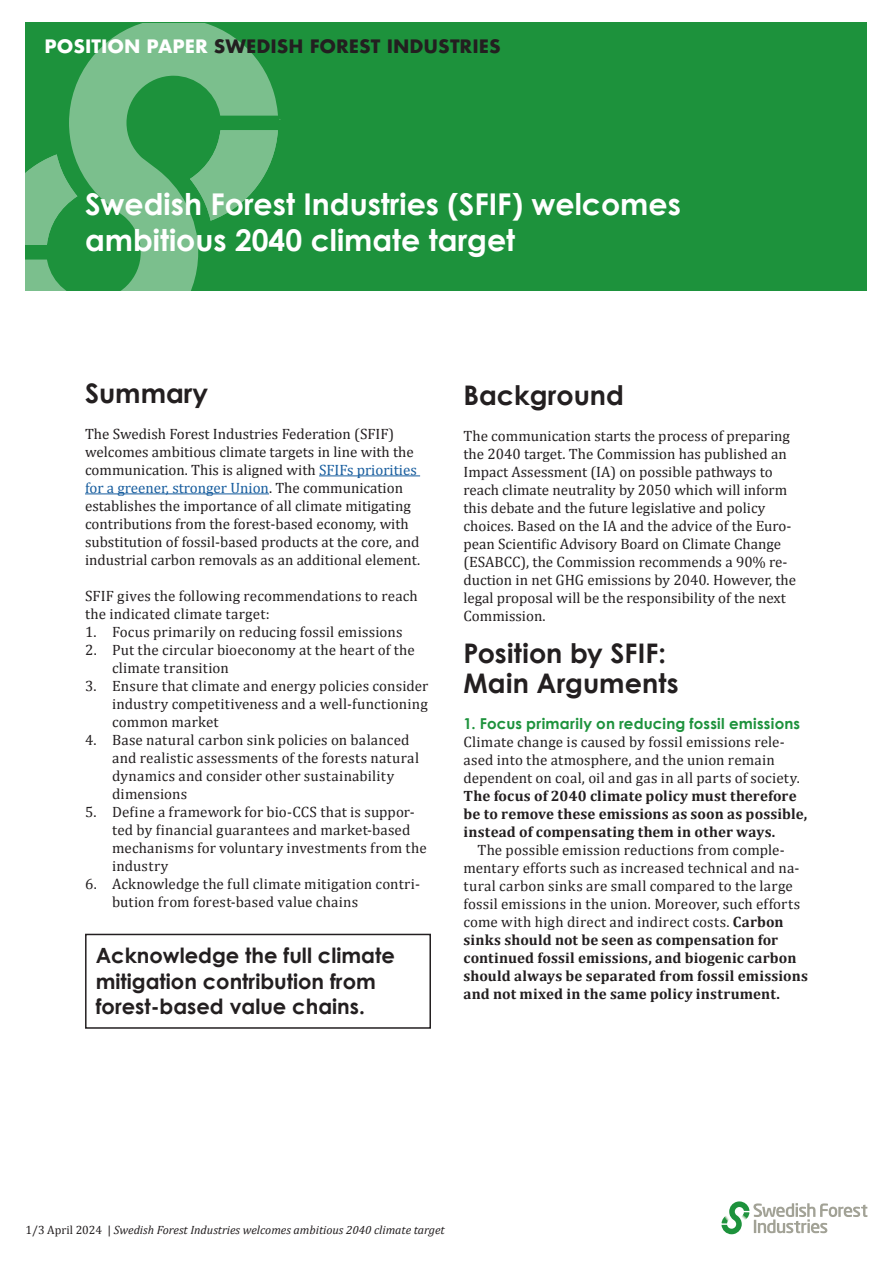
<style>
.page{position:relative;width:893px;height:1263px;background:#fff}
.page>*{position:absolute;margin:0;border:0;box-sizing:border-box;transform-origin:0 0}
.t1{font:700 30px "Century Gothic";color:#fff}
.t2{font:700 27px "Century Gothic";color:#231f20}
.t3{font:700 21px "Century Gothic";color:#231f20}
.t4{font:700 18px "Futura";color:#231f20}
.Bröd{font:15px/18px "Cambria";color:#231f20}
.t5{font:700 15px "Century Gothic";letter-spacing:.015em;color:#1d923c}
.t6{font:italic 12px "Cambria";color:#231f20}
.s1{color:#fff}
.s2{color:#175d9e}
.s3{font-weight:700}
.s4{font-style:normal}
</style>
<div class="page">
<div style="left:26px;top:22px;width:841px;height:269px;background:#1d923c"></div>
<hr style="left:319px;top:475px;width:101px;height:1px;background:#175d9e">
<hr style="left:85px;top:493px;width:184px;height:1px;background:#175d9e">
<svg style="left:721px;top:1201px;width:146px;height:33px"></svg>
<svg style="left:26px;top:23px;width:252px;height:268px"></svg>
<svg style="left:26px;top:154px;width:51px;height:91px"></svg>
<div style="left:85px;top:934px;width:346px;height:95px;border:2px solid #231f20"></div>
<p class="t4" style="left:45px;top:33px;width:457px"><span class="s1">POSITION PAPER</span> SWEDISH FOREST INDUSTRIES</p>
<p class="t1" style="left:85px;top:181px;width:597px">Swedish Forest Industries (SFIF) welcomes</p>
<p class="t1" style="left:85px;top:217px;width:432px">ambitious 2040 climate target</p>
<p class="t2" style="left:85px;top:373px;width:125px">Summary</p>
<p class="Bröd" style="left:85px;top:425px;width:337px">The Swedish Forest Industries Federation (SFIF) welcomes ambitious climate targets in line with the communication. This is aligned with <span class="s2">SFIFs priorities for a greener, stronger Union</span>. The communication establishes the importance of all climate mitigating contributions from the forest-based economy, with substitution of fossil-based products at the core, and industrial carbon removals as an additional element.</p>
<p class="Bröd" style="left:85px;top:587px;width:334px">SFIF gives the following recommendations to reach the indicated climate target:</p>
<p class="Bröd" style="left:85px;top:623px;width:319px">1. Focus primarily on reducing fossil emissions</p>
<p class="Bröd" style="left:112px;top:641px;width:304px;text-indent:-27px">2. Put the circular bioeconomy at the heart of the climate transition</p>
<p class="Bröd" style="left:112px;top:677px;width:318px;text-align:justify;text-indent:-27px">3. Ensure that climate and energy policies consider industry competitiveness and a well-functioning common market</p>
<p class="Bröd" style="left:112px;top:731px;width:309px;text-indent:-27px">4. Base natural carbon sink policies on balanced and realistic assessments of the forests natural dynamics and consider other sustainability dimensions</p>
<p class="Bröd" style="left:112px;top:803px;width:316px;text-indent:-27px">5. Define a framework for bio-CCS that is suppor&shy;ted by financial guarantees and market-based mechanisms for voluntary investments from the industry</p>
<p class="Bröd" style="left:112px;top:875px;width:309px;text-indent:-27px">6. Acknowledge the full climate mitigation contri&shy;bution from forest-based value chains</p>
<p class="t3" style="left:96px;top:940px;width:301px">Acknowledge the full climate</p>
<p class="t3" style="left:96px;top:965px;width:282px">mitigation contribution from</p>
<p class="t3" style="left:96px;top:990px;width:271px">forest-based value chains.</p>
<p class="t2" style="left:463px;top:374px;width:162px">Background</p>
<p class="Bröd" style="left:463px;top:426px;width:334px">The communication starts the process of preparing the 2040 target. The Commission has published an Impact Assessment (IA) on possible pathways to reach climate neutrality by 2050 which will inform this debate and the future legislative and policy choices. Based on the IA and the advice of the Euro&shy;pean Scientific Advisory Board on Climate Change (ESABCC), the Commission recommends a 90% re&shy;duction in net GHG emissions by 2040. However, the legal proposal will be the responsibility of the next Commission.</p>
<p class="t2" style="left:463px;top:633px;width:204px">Position by SFIF:</p>
<p class="t2" style="left:463px;top:663px;width:217px">Main Arguments</p>
<p class="t5" style="left:463px;top:712px;width:338px">1. Focus primarily on reducing fossil emissions</p>
<p class="Bröd" style="left:463px;top:733px;width:345px">Climate change is caused by fossil emissions rele&shy;ased into the atmosphere, and the union remain dependent on coal, oil and gas in all parts of society.<br><span class="s3">The focus of 2040 climate policy must therefore be to remove these emissions as soon as possible, instead of compensating them in other ways.</span></p>
<p class="Bröd" style="left:463px;top:841px;width:346px;text-indent:14px">The possible emission reductions from comple&shy;mentary efforts such as increased technical and na&shy;tural carbon sinks are small compared to the large fossil emissions in the union. Moreover, such efforts come with high direct and indirect costs. <span class="s3">Carbon sinks should not be seen as compensation for continued fossil emissions, and biogenic carbon should always be separated from fossil emissions and not mixed in the same policy instrument.</span></p>
<p class="t6" style="left:26px;top:1221px;width:421px"><span class="s4">1/3 April 2024 |</span> Swedish Forest Industries welcomes ambitious 2040 climate target</p>
</div>
